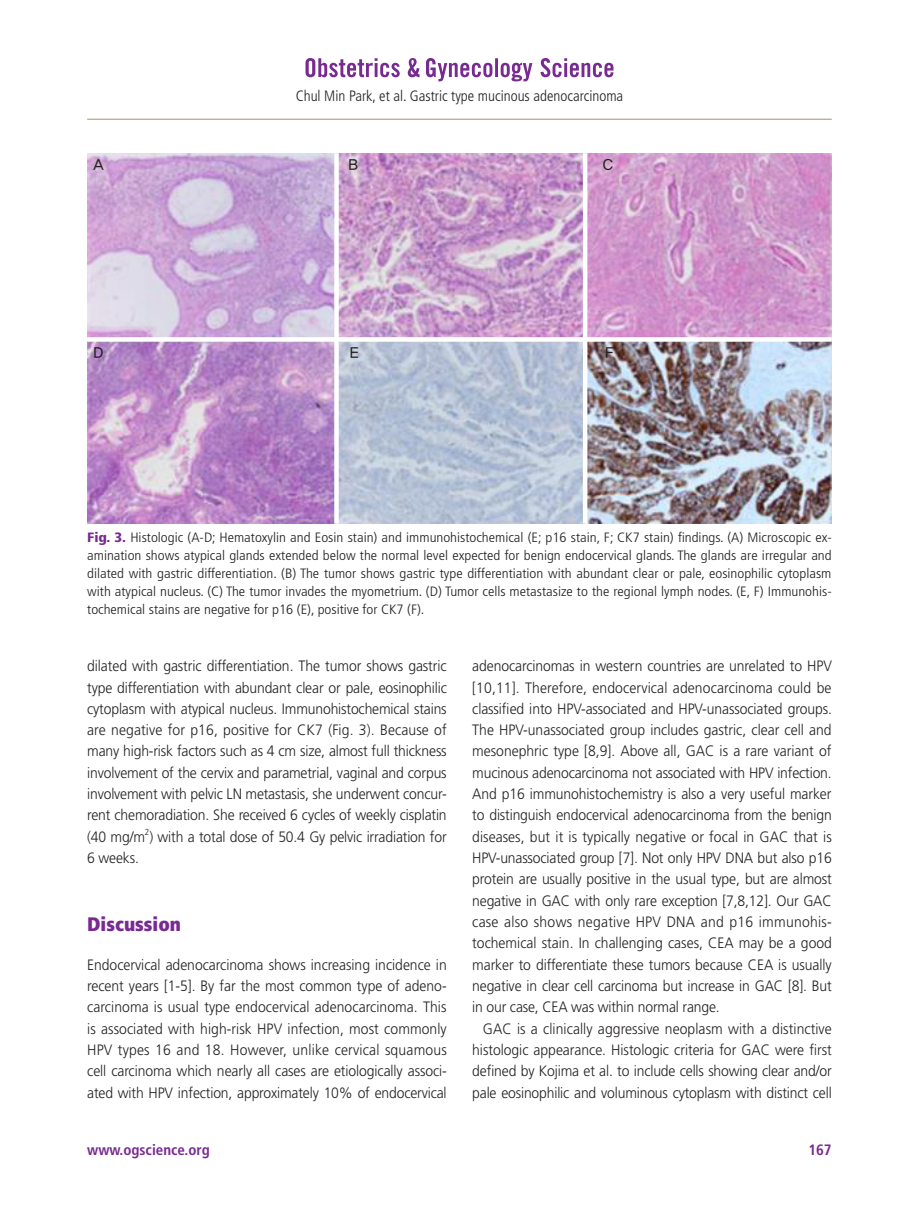
<style>
.page{position:relative;width:919px;height:1217px;background:#fff}
.page>*{position:absolute;margin:0;border:0;box-sizing:border-box;transform-origin:0 0}
.제목1-보라{font:900 condensed 19.5px "Frutiger LT Std";color:#792a91}
.제목밑_본문{font:300 15px/21.3px "Frutiger LT Std";letter-spacing:-.01em;color:#231f20;text-align:justify;scale:.93 1}
.본문_영문{font:300 15px/21.3px "Frutiger LT Std";letter-spacing:-.01em;color:#231f20;text-align:justify;scale:.93 1}
.t1{font:300 condensed 15px "Frutiger LT Std";color:#231f20}
.t2{font:700 condensed 15px "Frutiger LT Std";color:#792a91}
.그림A-B{font:15px "YDIYGO330";color:#231f20}
.그림타이틀{font:300 condensed 13.5px/18px "Frutiger LT Std";color:#231f20;text-align:justify;scale:1.1 1}
.제목밑_본문-2{font:300 8.7px "Frutiger LT Std";color:#231f20;scale:.93 1}
.s1{font-weight:900;color:#792a91}
</style>
<div class="page">
<hr style="left:87px;top:119px;width:744px;height:1px;background:#ad9676">
<svg style="left:540px;top:58px;width:73px;height:19px"></svg>
<svg style="left:426px;top:58px;width:106px;height:23px"></svg>
<svg style="left:305px;top:58px;width:114px;height:19px"></svg>
<img style="left:87px;top:153px;width:744px;height:370px">
<div style="left:334px;top:153px;width:5px;height:370px;background:#fff"></div>
<hr style="left:583px;top:153px;width:4px;height:370px;background:#fff">
<svg style="left:87px;top:337px;width:744px;height:4px"></svg>
<p class="t1" style="left:295px;top:87px;width:329px">Chul Min Park, et al. Gastric type mucinous adenocarcinoma</p>
<p class="그림A-B" style="left:94px;top:156px;width:11px">A</p>
<p class="그림A-B" style="left:348px;top:156px;width:11px">B</p>
<p class="그림A-B" style="left:603px;top:156px;width:12px">C</p>
<p class="그림A-B" style="left:94px;top:344px;width:11px">D</p>
<p class="그림A-B" style="left:350px;top:344px;width:10px">E</p>
<p class="그림A-B" style="left:605px;top:344px;width:10px">F</p>
<p class="그림타이틀" style="left:87px;top:528px;width:678px"><span class="s1">Fig. 3.</span> Histologic (A-D; Hematoxylin and Eosin stain) and immunohistochemical (E; p16 stain, F; CK7 stain) findings. (A) Microscopic ex&shy;amination shows atypical glands extended below the normal level expected for benign endocervical glands. The glands are irregular and dilated with gastric differentiation. (B) The tumor shows gastric type differentiation with abundant clear or pale, eosinophilic cytoplasm with atypical nucleus. (C) The tumor invades the myometrium. (D) Tumor cells metastasize to the regional lymph nodes. (E, F) Immunohis&shy;tochemical stains are negative for p16 (E), positive for CK7 (F).</p>
<p class="제목밑_본문" style="left:87px;top:655px;width:388px">dilated with gastric differentiation. The tumor shows gastric type differentiation with abundant clear or pale, eosinophilic cytoplasm with atypical nucleus. Immunohistochemical stains are negative for p16, positive for CK7 (Fig. 3). Because of many high-risk factors such as 4 cm size, almost full thickness involvement of the cervix and parametrial, vaginal and corpus involvement with pelvic LN metastasis, she underwent concur&shy;rent chemoradiation. She received 6 cycles of weekly cisplatin (40 mg/m ) with a total dose of 50.4 Gy pelvic irradiation for</p>
<p class="제목밑_본문-2" style="left:145px;top:826px;width:6px">2</p>
<p class="제목밑_본문" style="left:87px;top:847px;width:57px">6 weeks.</p>
<p class="제목1-보라" style="left:87px;top:911px;width:95px">Discussion</p>
<p class="제목밑_본문" style="left:87px;top:953px;width:388px">Endocervical adenocarcinoma shows increasing incidence in recent years [1-5]. By far the most common type of adeno&shy;carcinoma is usual type endocervical adenocarcinoma. This is associated with high-risk HPV infection, most commonly HPV types 16 and 18. However, unlike cervical squamous cell carcinoma which nearly all cases are etiologically associ&shy;ated with HPV infection, approximately 10% of endocervical</p>
<p class="제목밑_본문" style="left:472px;top:655px;width:388px">adenocarcinomas in western countries are unrelated to HPV [10,11]. Therefore, endocervical adenocarcinoma could be classified into HPV-associated and HPV-unassociated groups.<br>The HPV-unassociated group includes gastric, clear cell and mesonephric type [8,9]. Above all, GAC is a rare variant of mucinous adenocarcinoma not associated with HPV infection.<br>And p16 immunohistochemistry is also a very useful marker to distinguish endocervical adenocarcinoma from the benign diseases, but it is typically negative or focal in GAC that is HPV-unassociated group [7]. Not only HPV DNA but also p16 protein are usually positive in the usual type, but are almost negative in GAC with only rare exception [7,8,12]. Our GAC case also shows negative HPV DNA and p16 immunohis&shy;tochemical stain. In challenging cases, CEA may be a good marker to differentiate these tumors because CEA is usually negative in clear cell carcinoma but increase in GAC [8]. But in our case, CEA was within normal range.</p>
<p class="본문_영문" style="left:472px;top:1017px;width:388px;text-indent:11px">GAC is a clinically aggressive neoplasm with a distinctive histologic appearance. Histologic criteria for GAC were first defined by Kojima et al. to include cells showing clear and/or pale eosinophilic and voluminous cytoplasm with distinct cell</p>
<p class="t2" style="left:87px;top:1140px;width:124px">www.ogscience.org</p>
<p class="t2" style="left:808px;top:1140px;width:25px">167</p>
</div>
